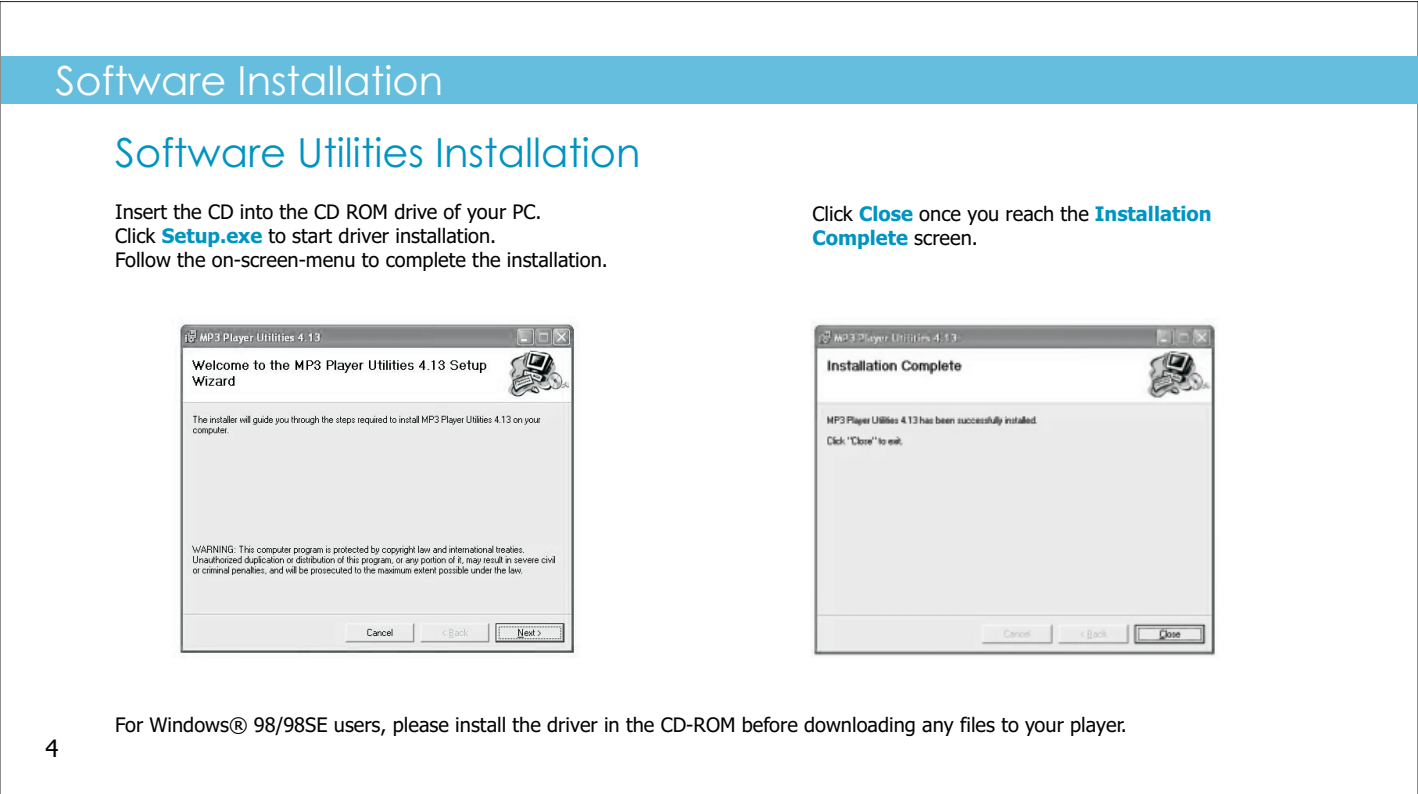
<style>
.page{position:relative;width:1418px;height:794px;background:#fff}
.page>*{position:absolute;margin:0;border:0;box-sizing:border-box;transform-origin:0 0}
.t1{font:40px "Century Gothic";color:#0094c3}
.t2{font:40px "Century Gothic";color:#fff}
.t3{font:24px "Tahoma";color:#010202}
.t4{font:20px/24px "Tahoma";color:#010202}
.s1{font-weight:700;color:#0094c3}
</style>
<div class="page">
<div style="left:1px;top:56px;width:1416px;height:48px;background:#65bedd"></div>
<img style="left:810px;top:322px;width:405px;height:334px">
<img style="left:180px;top:323px;width:396px;height:335px">
<h1 class="t2" style="left:56px;top:65px;width:389px">Software Installation</h1>
<h1 class="t1" style="left:115px;top:137px;width:527px">Software Utilities Installation</h1>
<p class="t4" style="left:115px;top:201px;width:494px">Insert the CD into the CD ROM drive of your PC.<br>Click <span class="s1">Setup.exe</span> to start driver installation.<br>Follow the on-screen-menu to complete the installation.</p>
<p class="t4" style="left:812px;top:203px;width:400px">Click <span class="s1">Close</span> once you reach the <span class="s1">Installation<br>Complete</span> screen.</p>
<p class="t3" style="left:45px;top:738px;width:15px">4</p>
<p class="t4" style="left:115px;top:714px;width:1013px">For Windows® 98/98SE users, please install the driver in the CD-ROM before downloading any files to your player.</p>
</div>
